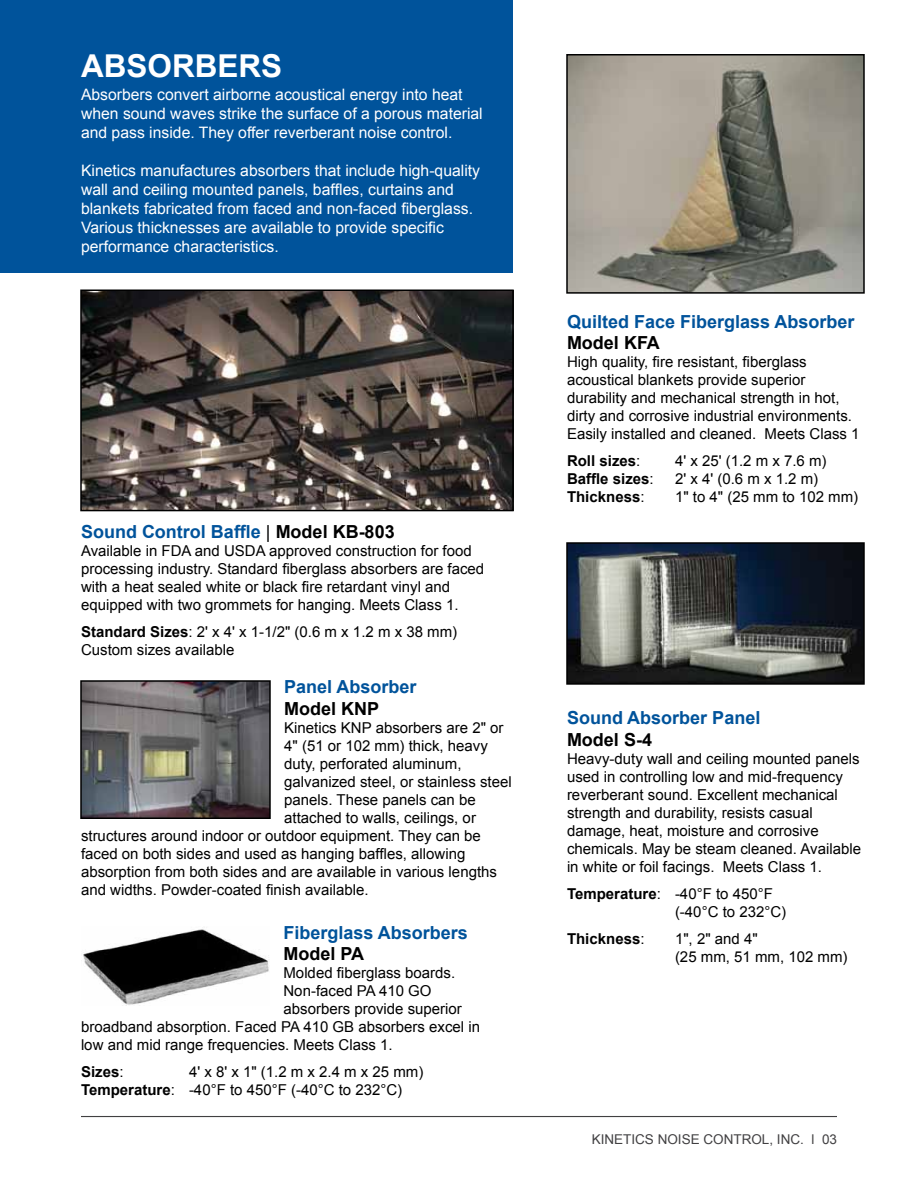
<style>
.page{position:relative;width:918px;height:1188px;background:#fff}
.page>*{position:absolute;margin:0;border:0;box-sizing:border-box;transform-origin:0 0}
.t1{font:700 31.5px "Arial";color:#fff}
.t2{font:700 18px "Arial";color:#00539b}
.t3{font:700 18px "Arial";color:#000}
.t4{font:15.75px/18.9px "Arial";color:#fff}
.t5{font:15px/18px "Arial";color:#000}
.t6{font:700 15px "Arial";color:#000}
.t7{font:13.5px "Arial";color:#414042}
.s1{font-weight:400;color:#000}
.s2{color:#000}
.s3{font-weight:700}
.s4{font-weight:400}
</style>
<div class="page">
<hr style="left:81px;top:1116px;width:756px;height:1px;background:#414042">
<div style="left:0;top:0;width:513px;height:272px;background:#00539b"></div>
<img style="left:569px;top:57px;width:293px;height:234px">
<div style="left:566px;top:54px;width:299px;height:240px;border:2px solid #000"></div>
<img style="left:569px;top:545px;width:293px;height:137px">
<div style="left:566px;top:542px;width:299px;height:143px;border:2px solid #000"></div>
<img style="left:83px;top:293px;width:428px;height:215px">
<div style="left:80px;top:290px;width:434px;height:221px;border:2px solid #000"></div>
<img style="left:83px;top:683px;width:185px;height:133px">
<div style="left:80px;top:680px;width:191px;height:139px;border:2px solid #000"></div>
<img style="left:83px;top:929px;width:186px;height:76px">
<h1 class="t1" style="left:81px;top:45px;width:203px">ABSORBERS</h1>
<p class="t4" style="left:81px;top:86px;width:403px">Absorbers convert airborne acoustical energy into heat when sound waves strike the surface of a porous material and pass inside. They offer reverberant noise control.</p>
<p class="t4" style="left:81px;top:161px;width:401px">Kinetics manufactures absorbers that include high-quality wall and ceiling mounted panels, baffles, curtains and blankets fabricated from faced and non-faced fiberglass.<br>Various thicknesses are available to provide specific performance characteristics.</p>
<p class="t2" style="left:81px;top:519px;width:315px">Sound Control Baffle <span class="s1">|</span> <span class="s2">Model KB-803</span></p>
<p class="t5" style="left:81px;top:541px;width:405px">Available in FDA and USDA approved construction for food processing industry. Standard fiberglass absorbers are faced with a heat sealed white or black fire retardant vinyl and equipped with two grommets for hanging. Meets Class 1.</p>
<p class="t5" style="left:81px;top:622px;width:378px"><span class="s3">Standard Sizes</span>: 2' x 4' x 1-1/2" (0.6 m x 1.2 m x 38 mm)<br>Custom sizes available</p>
<p class="t2" style="left:284px;top:675px;width:134px">Panel Absorber</p>
<p class="t3" style="left:284px;top:697px;width:97px">Model KNP</p>
<p class="t5" style="left:284px;top:719px;width:221px">Kinetics KNP absorbers are 2" or</p>
<p class="t5" style="left:284px;top:737px;width:205px">4" (51 or 102 mm) thick, heavy</p>
<p class="t5" style="left:284px;top:755px;width:179px">duty, perforated aluminum,</p>
<p class="t5" style="left:284px;top:773px;width:229px">galvanized steel, or stainless steel</p>
<p class="t5" style="left:284px;top:791px;width:193px">panels. These panels can be</p>
<p class="t5" style="left:284px;top:809px;width:193px">attached to walls, ceilings, or</p>
<p class="t5" style="left:81px;top:827px;width:401px">structures around indoor or outdoor equipment. They can be</p>
<p class="t5" style="left:81px;top:845px;width:386px">faced on both sides and used as hanging baffles, allowing</p>
<p class="t5" style="left:81px;top:863px;width:418px">absorption from both sides and are available in various lengths</p>
<p class="t5" style="left:81px;top:881px;width:289px">and widths. Powder-coated finish available.</p>
<p class="t2" style="left:284px;top:921px;width:186px">Fiberglass Absorbers</p>
<p class="t3" style="left:284px;top:942px;width:82px">Model PA</p>
<p class="t5" style="left:284px;top:964px;width:173px">Molded fiberglass boards.</p>
<p class="t5" style="left:284px;top:982px;width:150px">Non-faced PA 410 GO</p>
<p class="t5" style="left:284px;top:1000px;width:180px">absorbers provide superior</p>
<p class="t5" style="left:81px;top:1018px;width:401px">broadband absorption. Faced PA 410 GB absorbers excel in</p>
<p class="t5" style="left:81px;top:1036px;width:313px">low and mid range frequencies. Meets Class 1.</p>
<p class="t6" style="left:81px;top:1062px;width:44px">Sizes<span class="s4">:</span></p>
<p class="t5" style="left:81px;top:1063px;width:344px;text-indent:108px">4'x8'x1"(1.2mx2.4mx25mm)<br><span class="s3">Temperature</span>: -40°F to 450°F (-40°C to 232°C)</p>
<p class="t2" style="left:567px;top:309px;width:289px">Quilted Face Fiberglass Absorber</p>
<p class="t3" style="left:567px;top:331px;width:94px">Model KFA</p>
<p class="t5" style="left:567px;top:353px;width:294px">High quality, fire resistant, fiberglass acoustical blankets provide superior durability and mechanical strength in hot, dirty and corrosive industrial environments.<br>Easily installed and cleaned. Meets Class 1</p>
<p class="t6" style="left:567px;top:451px;width:75px">Roll sizes<span class="s4">:</span></p>
<p class="t5" style="left:675px;top:452px;width:153px">4' x 25' (1.2 m x 7.6 m)</p>
<p class="t6" style="left:567px;top:469px;width:88px">Baffle sizes<span class="s4">:</span></p>
<p class="t5" style="left:675px;top:470px;width:145px">2' x 4' (0.6 m x 1.2 m)</p>
<p class="t6" style="left:567px;top:487px;width:79px">Thickness<span class="s4">:</span></p>
<p class="t5" style="left:675px;top:488px;width:185px">1" to 4" (25 mm to 102 mm)</p>
<p class="t2" style="left:567px;top:706px;width:195px">Sound Absorber Panel</p>
<p class="t3" style="left:567px;top:728px;width:87px">Model S-4</p>
<p class="t5" style="left:567px;top:750px;width:296px">Heavy-duty wall and ceiling mounted panels used in controlling low and mid-frequency reverberant sound. Excellent mechanical strength and durability, resists casual damage, heat, moisture and corrosive chemicals. May be steam cleaned. Available in white or foil facings. Meets Class 1.</p>
<p class="t5" style="left:675px;top:885px;width:113px;text-indent:-108px"><span class="s3">Temperature</span>: -40°F to 450°F (-40°C to 232°C)</p>
<p class="t6" style="left:567px;top:929px;width:79px">Thickness<span class="s4">:</span></p>
<p class="t5" style="left:675px;top:930px;width:174px">1", 2" and 4"<br>(25 mm, 51 mm, 102 mm)</p>
<p class="t7" style="left:592px;top:1130px;width:247px">KINETICS NOISE CONTROL, INC. l 03</p>
</div>
